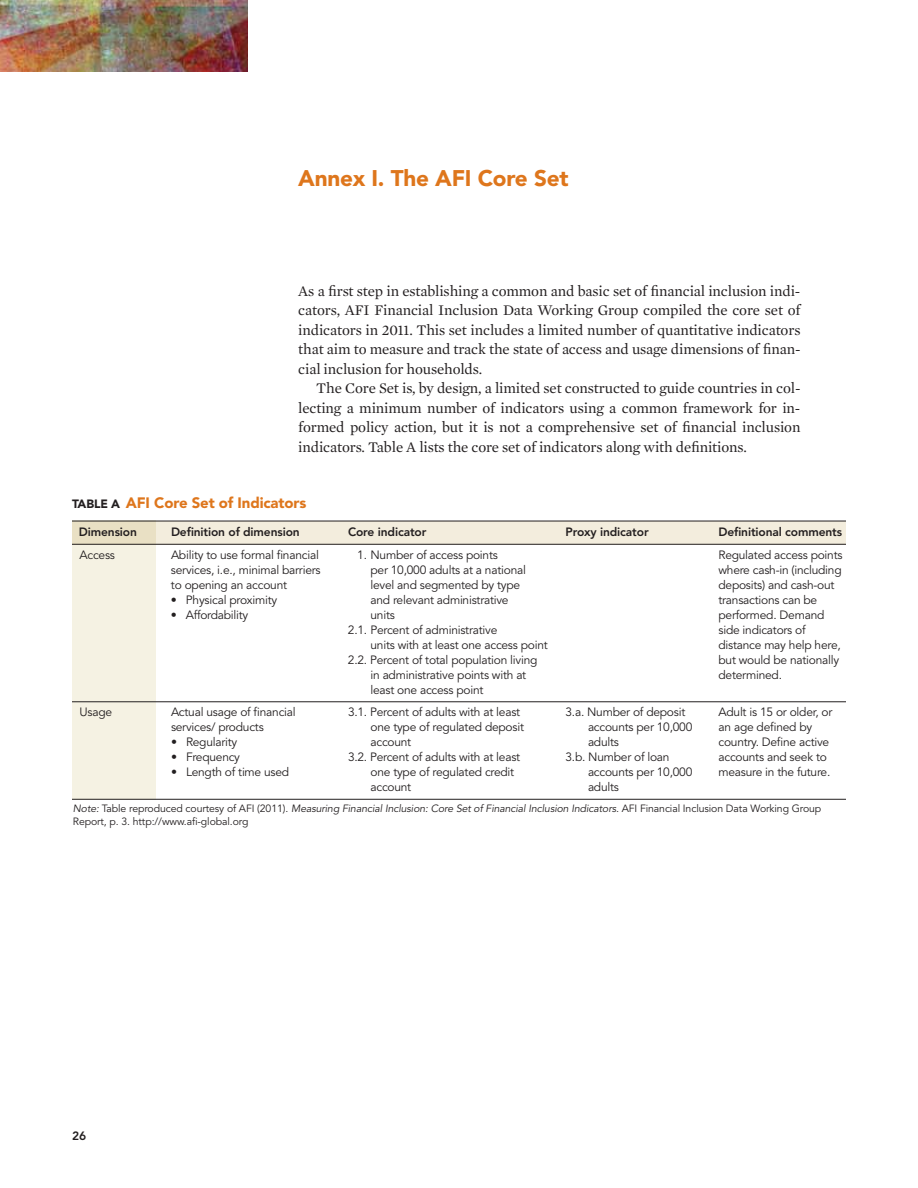
<style>
.page{position:relative;width:918px;height:1188px;background:#fff}
.page>*{position:absolute;margin:0;border:0;box-sizing:border-box;transform-origin:0 0}
.t1{font:900 22.5px "Avenir";letter-spacing:-.01em;color:#de761c}
.t2{font:15px/19.5px "Mercury Text G1";letter-spacing:-.01em;color:#231f20;text-align:justify}
.t3{font:900 15px "Avenir";letter-spacing:-.01em;color:#de761c}
.t4{font:12px "Avenir";letter-spacing:-.02em;color:#231f20}
.t5{font:800 12px "Avenir";letter-spacing:-.01em;color:#231f20}
.t6{font:900 12px "Avenir";color:#231f20}
.t7{font:10.5px/13.5px "Avenir";letter-spacing:-.01em;color:#231f20}
.s1{font-size:12px;color:#231f20}
.s2{font-style:italic}
</style>
<div class="page">
<img style="left:0;top:0;width:247px;height:72px">
<div style="left:72px;top:521px;width:774px;height:23px;background:#f3eddd"></div>
<div style="left:72px;top:520px;width:84px;height:279px;background:#f5f2e3"></div>
<hr style="left:72px;top:521px;width:774px;height:1px;background:#231f20">
<hr style="left:72px;top:544px;width:774px;height:1px;background:#231f20">
<hr style="left:72px;top:701px;width:774px;height:1px;background:#231f20">
<hr style="left:72px;top:799px;width:774px;height:1px;background:#231f20">
<h1 class="t1" style="left:298px;top:165px;width:272px">Annex I. The Afi Core Set</h1>
<p class="t2" style="left:298px;top:280px;width:504px">As a first step in establishing a common and basic set of financial inclusion indi&shy;cators, AFI Financial Inclusion Data Working Group compiled the core set of indicators in 2011. This set includes a limited number of quantitative indicators that aim to measure and track the state of access and usage dimensions of finan&shy;cial inclusion for households.</p>
<p class="t2" style="left:298px;top:378px;width:504px;text-indent:18px">The Core Set is, by design, a limited set constructed to guide countries in col&shy;lecting a minimum number of indicators using a common framework for in&shy;formed policy action, but it is not a comprehensive set of financial inclusion indicators. Table A lists the core set of indicators along with definitions.</p>
<p class="t6" style="left:72px;top:496px;width:15px">Table</p>
<p class="t3" style="left:111px;top:494px;width:196px"><span class="s1">A</span> AFI Core Set of Indicators</p>
<p class="t5" style="left:79px;top:525px;width:60px">Dimension</p>
<p class="t5" style="left:171px;top:525px;width:130px">Definition of dimension</p>
<p class="t5" style="left:348px;top:525px;width:80px">Core indicator</p>
<p class="t5" style="left:566px;top:525px;width:85px">Proxy indicator</p>
<p class="t5" style="left:718px;top:525px;width:125px">Definitional comments</p>
<p class="t4" style="left:80px;top:548px;width:37px">Access</p>
<p class="t4" style="left:171px;top:548px;width:149px">Ability to use formal financial</p>
<p class="t4" style="left:357px;top:548px;width:142px">1. Number of access points</p>
<p class="t4" style="left:718px;top:548px;width:126px">Regulated access points</p>
<p class="t4" style="left:171px;top:563px;width:151px">services, i.e., minimal barriers</p>
<p class="t4" style="left:370px;top:563px;width:157px">per 10,000 adults at a national</p>
<p class="t4" style="left:718px;top:563px;width:125px">where cash-in (including</p>
<p class="t4" style="left:171px;top:578px;width:118px">to opening an account</p>
<p class="t4" style="left:370px;top:578px;width:151px">level and segmented by type</p>
<p class="t4" style="left:718px;top:578px;width:118px">deposits) and cash-out</p>
<p class="t4" style="left:171px;top:593px;width:108px">• Physical proximity</p>
<p class="t4" style="left:370px;top:593px;width:140px">and relevant administrative</p>
<p class="t4" style="left:718px;top:593px;width:100px">transactions can be</p>
<p class="t4" style="left:171px;top:608px;width:79px">• Affordability</p>
<p class="t4" style="left:370px;top:608px;width:26px">units</p>
<p class="t4" style="left:718px;top:608px;width:107px">performed. Demand</p>
<p class="t4" style="left:348px;top:623px;width:151px">2.1. Percent of administrative</p>
<p class="t4" style="left:718px;top:623px;width:89px">side indicators of</p>
<p class="t4" style="left:370px;top:638px;width:179px">units with at least one access point</p>
<p class="t4" style="left:718px;top:638px;width:124px">distance may help here,</p>
<p class="t4" style="left:348px;top:653px;width:191px">2.2. Percent of total population living</p>
<p class="t4" style="left:718px;top:653px;width:122px">but would be nationally</p>
<p class="t4" style="left:370px;top:668px;width:157px">in administrative points with at</p>
<p class="t4" style="left:718px;top:668px;width:65px">determined.</p>
<p class="t4" style="left:370px;top:683px;width:114px">least one access point</p>
<p class="t4" style="left:80px;top:705px;width:34px">Usage</p>
<p class="t4" style="left:171px;top:705px;width:126px">Actual usage of financial</p>
<p class="t4" style="left:348px;top:705px;width:174px">3.1. Percent of adults with at least</p>
<p class="t4" style="left:566px;top:705px;width:121px">3.a. Number of deposit</p>
<p class="t4" style="left:718px;top:705px;width:116px">Adult is 15 or older, or</p>
<p class="t4" style="left:171px;top:720px;width:94px">services/ products</p>
<p class="t4" style="left:370px;top:720px;width:155px">one type of regulated deposit</p>
<p class="t4" style="left:588px;top:720px;width:106px">accounts per 10,000</p>
<p class="t4" style="left:718px;top:720px;width:95px">an age defined by</p>
<p class="t4" style="left:171px;top:735px;width:68px">• Regularity</p>
<p class="t4" style="left:370px;top:735px;width:42px">account</p>
<p class="t4" style="left:588px;top:735px;width:33px">adults</p>
<p class="t4" style="left:718px;top:735px;width:112px">country. Define active</p>
<p class="t4" style="left:171px;top:750px;width:71px">• Frequency</p>
<p class="t4" style="left:348px;top:750px;width:174px">3.2. Percent of adults with at least</p>
<p class="t4" style="left:566px;top:750px;width:106px">3.b. Number of loan</p>
<p class="t4" style="left:718px;top:750px;width:110px">accounts and seek to</p>
<p class="t4" style="left:171px;top:765px;width:120px">• Length of time used</p>
<p class="t4" style="left:371px;top:765px;width:145px">one type of regulated credit</p>
<p class="t4" style="left:588px;top:765px;width:106px">accounts per 10,000</p>
<p class="t4" style="left:718px;top:765px;width:113px">measure in the future.</p>
<p class="t4" style="left:371px;top:780px;width:42px">account</p>
<p class="t4" style="left:588px;top:780px;width:33px">adults</p>
<p class="t7" style="left:73px;top:802px;width:750px"><span class="s2">Note:</span> Table reproduced courtesy of AFI (2011). <span class="s2">Measuring Financial Inclusion: Core Set of Financial Inclusion Indicators.</span> AFI Financial Inclusion Data Working Group<br>Report, p. 3. http://www.afi-global.org</p>
<p class="t5" style="left:72px;top:1128px;width:16px">26</p>
</div>
